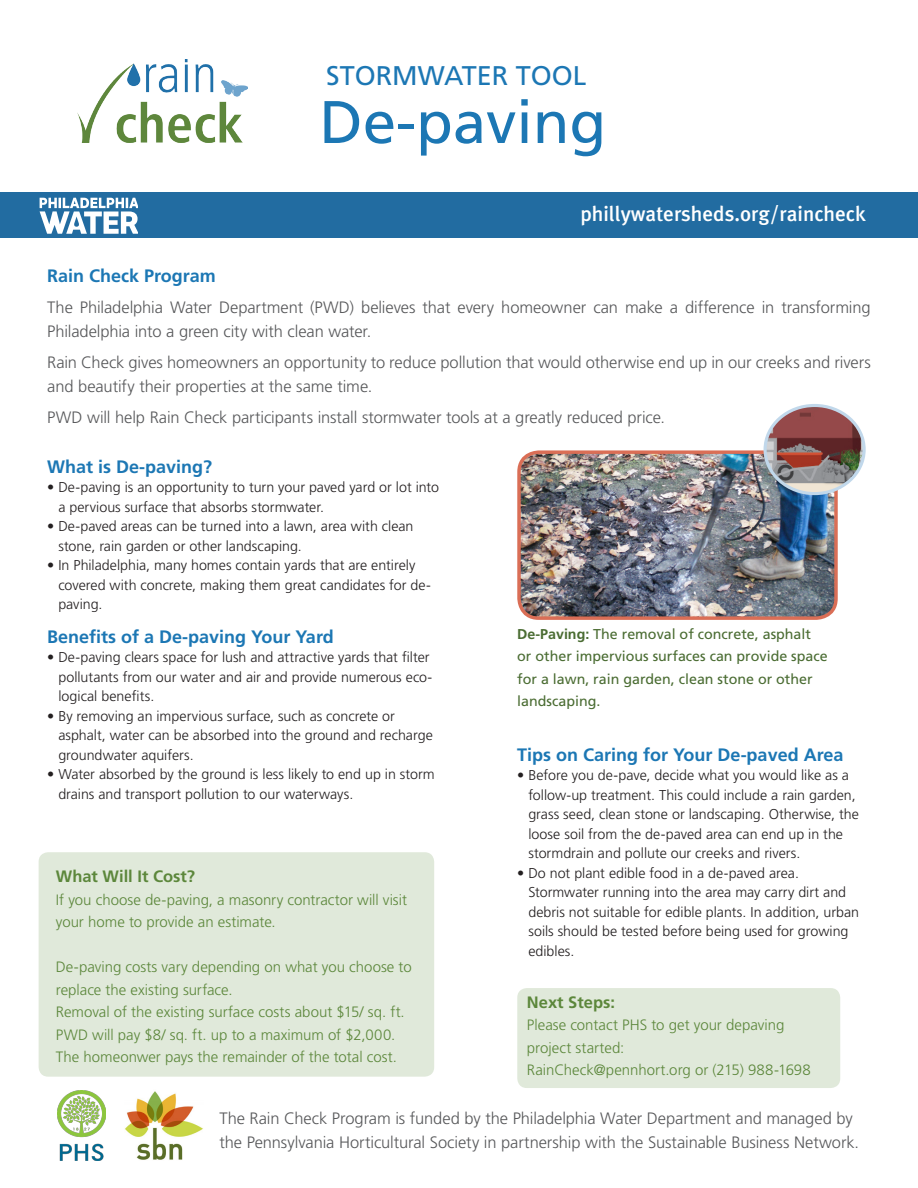
<style>
.page{position:relative;width:918px;height:1188px;background:#fff}
.page>*{position:absolute;margin:0;border:0;box-sizing:border-box;transform-origin:0 0}
.t1{font:60px "Frutiger LT Std";color:#1c77b4}
.t2{font:27px "Frutiger LT Std";color:#1c77b4}
.t3{font:500 21px "Meta Plus";color:#fff}
.t4{font:700 18px "Frutiger LT Std";color:#1c77b4}
.t5{font:300 16.5px/24px "Frutiger LT Std";letter-spacing:-.005em;color:#57585a}
.t6{font:700 16.5px "Frutiger LT Std";color:#5c873b}
.t7{font:300 15px/22.5px "Frutiger LT Std";color:#5c873b}
.t8{font:300 14.25px/19.5px "Frutiger LT Std";color:#231f20}
.t9{font:14.25px/22.5px "Frutiger LT Std";color:#4a6c32}
.s1{font-weight:700}
</style>
<div class="page">
<div style="left:39px;top:852px;width:395px;height:225px;background:#e0e9da;border-radius:10px"></div>
<img style="left:78px;top:59px;width:169px;height:84px">
<div style="left:0;top:192px;width:918px;height:46px;background:#226ca1"></div>
<img style="left:521px;top:454px;width:313px;height:162px">
<div style="left:517px;top:450px;width:321px;height:170px;border:3px solid #da6e56;border-radius:20px"></div>
<img style="left:765px;top:405px;width:97px;height:89px">
<div style="left:764px;top:404px;width:102px;height:91px;border:3px solid #c1d8eb;border-radius:50%"></div>
<div style="left:517px;top:988px;width:323px;height:100px;background:#e0e9da;border-radius:10px"></div>
<img style="left:57px;top:1091px;width:48px;height:70px">
<img style="left:125px;top:1091px;width:78px;height:69px">
<svg style="left:40px;top:198px;width:98px;height:36px"></svg>
<h2 class="t2" style="left:326px;top:59px;width:262px">STORMWATER TOOL</h2>
<h1 class="t1" style="left:320px;top:87px;width:288px">De-paving</h1>
<h3 class="t3" style="left:580px;top:202px;width:287px">phillywatersheds.org/raincheck</h3>
<p class="t4" style="left:47px;top:265px;width:170px">Rain Check Program</p>
<p class="t5" style="left:47px;top:295px;width:825px">The Philadelphia Water Department (PWD) believes that every homeowner can make a difference in transforming<br>Philadelphia into a green city with clean water.</p>
<p class="t5" style="left:47px;top:350px;width:825px">Rain Check gives homeowners an opportunity to reduce pollution that would otherwise end up in our creeks and rivers and beautify their properties at the same time.</p>
<p class="t5" style="left:47px;top:406px;width:619px">PWD will help Rain Check participants install stormwater tools at a greatly reduced price.</p>
<p class="t4" style="left:47px;top:456px;width:167px">What is De-paving?</p>
<p class="t8" style="left:58px;top:478px;width:382px;text-indent:-11px">• De-paving is an opportunity to turn your paved yard or lot into a pervious surface that absorbs stormwater.</p>
<p class="t8" style="left:58px;top:517px;width:357px;text-indent:-11px">• De-paved areas can be turned into a lawn, area with clean stone, rain garden or other landscaping.</p>
<p class="t8" style="left:58px;top:556px;width:374px;text-indent:-11px">• In Philadelphia, many homes contain yards that are entirely covered with concrete, making them great candidates for de&shy;paving.</p>
<p class="t4" style="left:47px;top:626px;width:288px">Benefits of a De-paving Your Yard</p>
<p class="t8" style="left:58px;top:648px;width:376px;text-indent:-11px">• De-paving clears space for lush and attractive yards that filter pollutants from our water and air and provide numerous eco&shy;logical benefits.</p>
<p class="t8" style="left:58px;top:706px;width:376px;text-indent:-11px">• By removing an impervious surface, such as concrete or asphalt, water can be absorbed into the ground and recharge groundwater aquifers.</p>
<p class="t8" style="left:58px;top:765px;width:378px;text-indent:-11px">• Water absorbed by the ground is less likely to end up in storm drains and transport pollution to our waterways.</p>
<p class="t9" style="left:517px;top:623px;width:312px"><span class="s1">De-Paving:</span> The removal of concrete, asphalt or other impervious surfaces can provide space for a lawn, rain garden, clean stone or other landscaping.</p>
<p class="t4" style="left:517px;top:744px;width:328px">Tips on Caring for Your De-paved Area</p>
<p class="t8" style="left:528px;top:766px;width:332px;text-indent:-11px">• Before you de-pave, decide what you would like as a follow-up treatment. This could include a rain garden, grass seed, clean stone or landscaping. Otherwise, the loose soil from the de-paved area can end up in the stormdrain and pollute our creeks and rivers.</p>
<p class="t8" style="left:528px;top:863px;width:332px;text-indent:-11px">• Do not plant edible food in a de-paved area.<br>Stormwater running into the area may carry dirt and debris not suitable for edible plants. In addition, urban soils should be tested before being used for growing edibles.</p>
<p class="t6" style="left:527px;top:992px;width:90px">Next Steps:</p>
<p class="t7" style="left:527px;top:1014px;width:285px">Please contact PHS to get your depaving project started:<br>RainCheck@pennhort.org or (215) 988-1698</p>
<p class="t5" style="left:219px;top:1107px;width:641px">The Rain Check Program is funded by the Philadelphia Water Department and managed by the Pennsylvania Horticultural Society in partnership with the Sustainable Business Network.</p>
<p class="t6" style="left:56px;top:867px;width:141px">What Will It Cost?</p>
<p class="t7" style="left:56px;top:889px;width:353px">If you choose de-paving, a masonry contractor will visit your home to provide an estimate.</p>
<p class="t7" style="left:56px;top:956px;width:357px">De-paving costs vary depending on what you choose to replace the existing surface.<br>Removal of the existing surface costs about $15/ sq. ft.<br>PWD will pay $8/ sq. ft. up to a maximum of $2,000.<br>The homeonwer pays the remainder of the total cost.</p>
</div>
